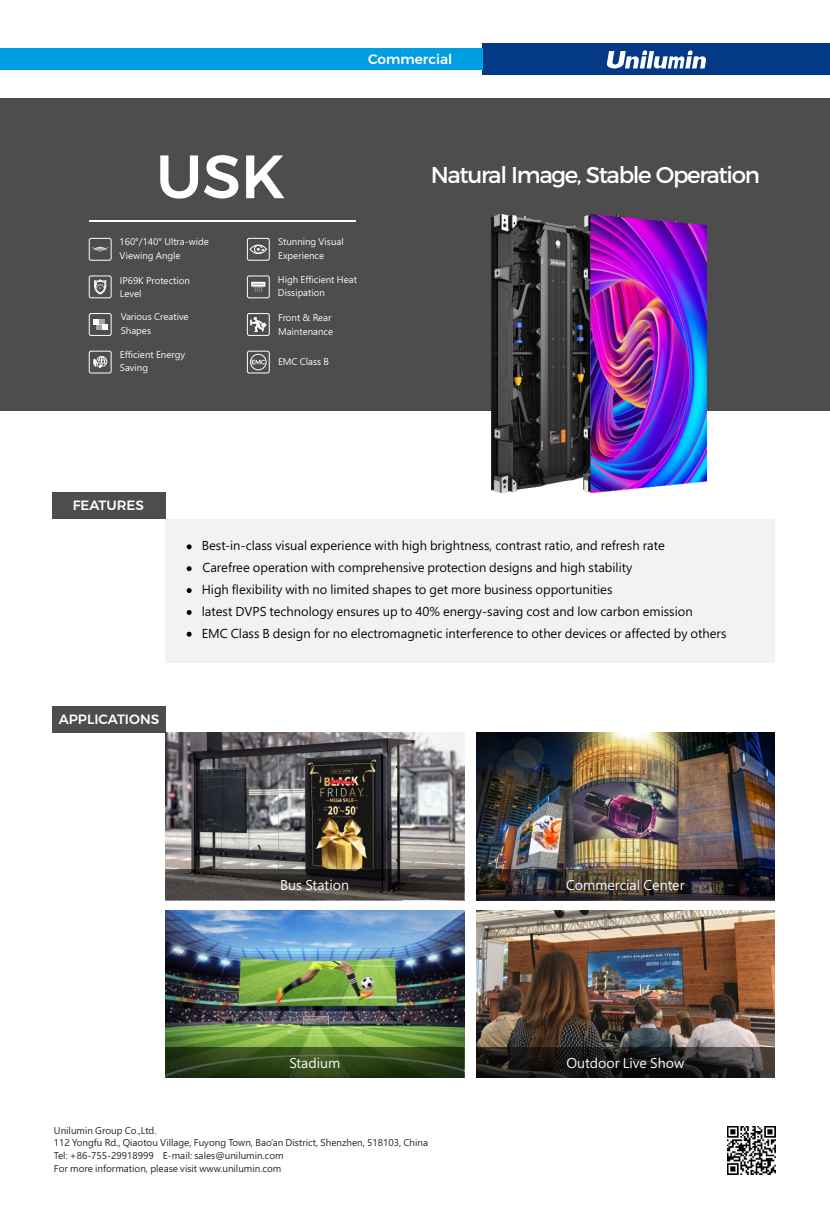
<style>
.page{position:relative;width:830px;height:1212px;background:#fff}
.page>*{position:absolute;margin:0;border:0;box-sizing:border-box;transform-origin:0 0}
.t1{font:500 61.05px "Montserrat";color:#fff}
.t2{font:22.95px "Montserrat";letter-spacing:-.06em;color:#fff}
.t3{font:500 13.8px "Montserrat";color:#fff}
.t4{font:500 13.5px "Montserrat";color:#fff}
.t5{font:13.2px "Microsoft Jheng Hei UI Regular";color:#fff}
.t6{font:12px/21.9px "Microsoft Jheng Hei UI Regular";color:#000}
.t7{font:9.15px/12.8px "Microsoft Jheng Hei UI Regular";color:#231916}
.t8{font:9px/13.6px "Microsoft Jheng Hei UI Regular";color:#fff}
.t9{font:2.55px/2.5px "Montserrat";color:#fff;text-align:center}
</style>
<div class="page">
<div style="left:0;top:98px;width:829px;height:313px;background:#4d4d4d"></div>
<img style="left:165px;top:910px;width:299px;height:137px">
<div style="left:165px;top:1047px;width:299px;height:31px;background:#000;opacity:.5"></div>
<img style="left:476px;top:732px;width:298px;height:137px">
<div style="left:476px;top:869px;width:298px;height:31px;background:#000;opacity:.5"></div>
<div style="left:165px;top:519px;width:609px;height:143px;background:#f2f2f2"></div>
<div style="left:482px;top:44px;width:347px;height:31px;background:#033987"></div>
<svg style="left:606px;top:50px;width:99px;height:19px"></svg>
<div style="left:0;top:48px;width:482px;height:22px;background:#009de1"></div>
<div style="left:52px;top:492px;width:113px;height:27px;background:#4d4d4d"></div>
<div style="left:52px;top:706px;width:113px;height:26px;background:#4d4d4d"></div>
<hr style="left:89px;top:221px;width:266px;height:1px;background:#fff">
<img style="left:727px;top:1126px;width:48px;height:48px">
<div style="left:89px;top:276px;width:22px;height:22px;border:1px solid #fff;border-radius:2px"></div>
<div style="left:89px;top:238px;width:22px;height:23px;border:1px solid #fff;border-radius:2px"></div>
<div style="left:89px;top:313px;width:22px;height:23px;border:1px solid #fff;border-radius:2px"></div>
<div style="left:89px;top:351px;width:22px;height:22px;border:1px solid #fff;border-radius:2px"></div>
<svg style="left:92px;top:247px;width:17px;height:5px"></svg>
<svg style="left:94px;top:279px;width:12px;height:16px"></svg>
<svg style="left:93px;top:319px;width:14px;height:11px"></svg>
<svg style="left:93px;top:356px;width:15px;height:12px"></svg>
<div style="left:247px;top:276px;width:22px;height:22px;border:1px solid #fff;border-radius:2px"></div>
<div style="left:247px;top:238px;width:22px;height:23px;border:1px solid #fff;border-radius:2px"></div>
<div style="left:247px;top:313px;width:22px;height:23px;border:1px solid #fff;border-radius:2px"></div>
<div style="left:247px;top:351px;width:22px;height:22px;border:1px solid #fff;border-radius:2px"></div>
<svg style="left:249px;top:244px;width:18px;height:10px"></svg>
<svg style="left:251px;top:282px;width:14px;height:10px"></svg>
<svg style="left:250px;top:317px;width:16px;height:15px"></svg>
<div style="left:250px;top:354px;width:16px;height:16px;border:1px solid #fff;border-radius:50%"></div>
<svg style="left:251px;top:360px;width:14px;height:4px"></svg>
<img style="left:491px;top:215px;width:92px;height:278px">
<img style="left:583px;top:215px;width:122px;height:278px">
<img style="left:165px;top:732px;width:299px;height:137px">
<div style="left:165px;top:869px;width:299px;height:31px;background:#000;opacity:.5"></div>
<img style="left:476px;top:910px;width:298px;height:137px">
<div style="left:476px;top:1047px;width:298px;height:31px;background:#000;opacity:.5"></div>
<svg style="left:186px;top:544px;width:5px;height:5px"></svg>
<svg style="left:186px;top:566px;width:5px;height:5px"></svg>
<svg style="left:186px;top:588px;width:5px;height:5px"></svg>
<svg style="left:186px;top:610px;width:5px;height:5px"></svg>
<svg style="left:186px;top:632px;width:5px;height:5px"></svg>
<p class="t3" style="left:368px;top:51px;width:86px">Commercial</p>
<p class="t9" style="left:97px;top:284px;width:7px">IP69<br>K</p>
<h1 class="t1" style="left:156px;top:139px;width:131px">USK</h1>
<h2 class="t2" style="left:430px;top:161px;width:330px">Natural Image, Stable Operation</h2>
<p class="t8" style="left:120px;top:235px;width:91px">160°/140° Ultra-wide<br>Viewing Angle</p>
<p class="t8" style="left:120px;top:273px;width:72px">IP69K Protection<br>Level</p>
<p class="t8" style="left:278px;top:235px;width:67px">Stunning Visual<br>Experience</p>
<p class="t8" style="left:278px;top:272px;width:80px">High Efficient Heat<br>Dissipation</p>
<p class="t8" style="left:278px;top:311px;width:57px">Front &amp; Rear<br>Maintenance</p>
<p class="t8" style="left:278px;top:354px;width:53px">EMC Class B</p>
<p class="t8" style="left:121px;top:310px;width:69px">Various Creative<br>Shapes</p>
<p class="t8" style="left:120px;top:347px;width:67px">Efficient Energy<br>Saving</p>
<p class="t4" style="left:73px;top:497px;width:73px">FEATURES</p>
<p class="t4" style="left:59px;top:711px;width:102px">APPLICATIONS</p>
<p class="t6" style="left:202px;top:535px;width:526px">Best-in-class visual experience with high brightness, contrast ratio, and refresh rate<br>Carefree operation with comprehensive protection designs and high stability<br>High flexibility with no limited shapes to get more business opportunities<br>latest DVPS technology ensures up to 40% energy-saving cost and low carbon emission<br>EMC Class B design for no electromagnetic interference to other devices or affected by others</p>
<p class="t5" style="left:280px;top:878px;width:70px">Bus Station</p>
<p class="t5" style="left:566px;top:878px;width:120px">Commercial Center</p>
<p class="t5" style="left:289px;top:1056px;width:52px">Stadium</p>
<p class="t5" style="left:566px;top:1056px;width:119px">Outdoor Live Show</p>
<p class="t7" style="left:54px;top:1123px;width:375px">Unilumin Group Co.,Ltd.<br>112 Yongfu Rd., Qiaotou Village, Fuyong Town, Bao’an District, Shenzhen, 518103, China Tel: +86-755-29918999 E-mail: sales@unilumin.com<br>For more information, please visit www.unilumin.com</p>
</div>
